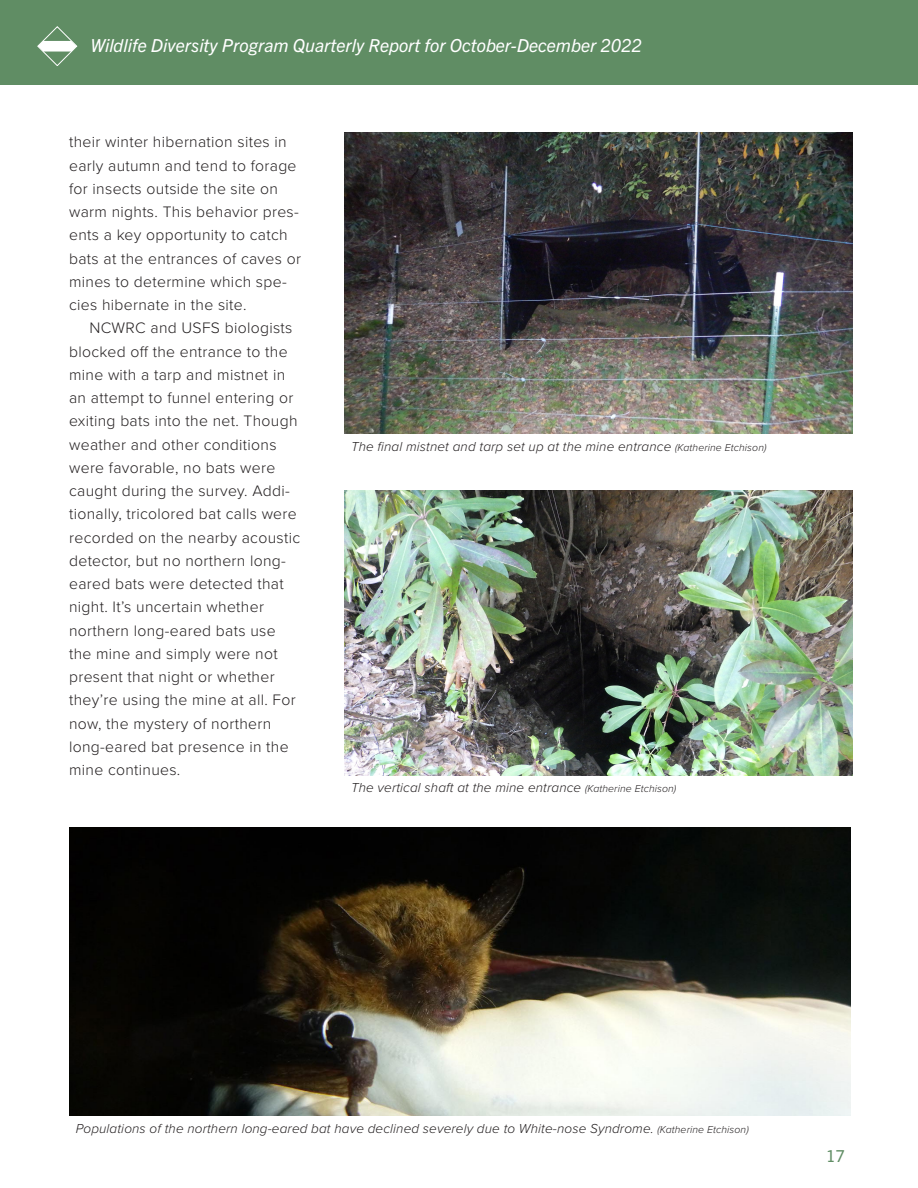
<style>
.page{position:relative;width:918px;height:1188px;background:#fff}
.page>*{position:absolute;margin:0;border:0;box-sizing:border-box;transform-origin:0 0}
.t1{font:italic 18px "Trade Gothic Next LT Pro";color:#fff}
.t2{font:16.5px "Trade Gothic Next LT Pro";color:#608d64}
.Body_Text{font:300 15.75px/23.2px "Proxima Nova";letter-spacing:.02em;color:#231f20}
.Photo_caption{font:italic 300 13.5px "Proxima Nova";letter-spacing:.01em;color:#231f20}
.s1{font-size:10.5px}
</style>
<div class="page">
<div style="left:0;top:0;width:918px;height:84px;background:#608d64"></div>
<svg style="left:38px;top:26px;width:39px;height:40px"></svg>
<img style="left:344px;top:133px;width:508px;height:301px">
<img style="left:344px;top:490px;width:508px;height:286px">
<img style="left:69px;top:827px;width:781px;height:289px">
<p class="t1" style="left:90px;top:32px;width:553px">Wildlife Diversity Program Quarterly Report for October-December 2022</p>
<p class="Body_Text" style="left:69px;top:130px;width:233px">their winter hibernation sites in early autumn and tend to forage for insects outside the site on warm nights. This behavior pres&shy;ents a key opportunity to catch bats at the entrances of caves or mines to determine which spe&shy;cies hibernate in the site.</p>
<p class="Body_Text" style="left:69px;top:316px;width:233px;text-indent:20px">NCWRC and USFS biologists blocked off the entrance to the mine with a tarp and mistnet in an attempt to funnel entering or exiting bats into the net. Though weather and other conditions were favorable, no bats were caught during the survey. Addi&shy;tionally, tricolored bat calls were recorded on the nearby acoustic detector, but no northern long&shy;eared bats were detected that night. It’s uncertain whether northern long-eared bats use the mine and simply were not present that night or whether they’re using the mine at all. For now, the mystery of northern long-eared bat presence in the mine continues.</p>
<p class="Photo_caption" style="left:351px;top:436px;width:417px">The final mistnet and tarp set up at the mine entrance <span class="s1">(Katherine Etchison)</span></p>
<p class="Photo_caption" style="left:351px;top:778px;width:327px">The vertical shaft at the mine entrance <span class="s1">(Katherine Etchison)</span></p>
<p class="Photo_caption" style="left:76px;top:1119px;width:674px">Populations of the northern long-eared bat have declined severely due to White-nose Syndrome. <span class="s1">(Katherine Etchison)</span></p>
<p class="t2" style="left:826px;top:1144px;width:20px">17</p>
</div>
